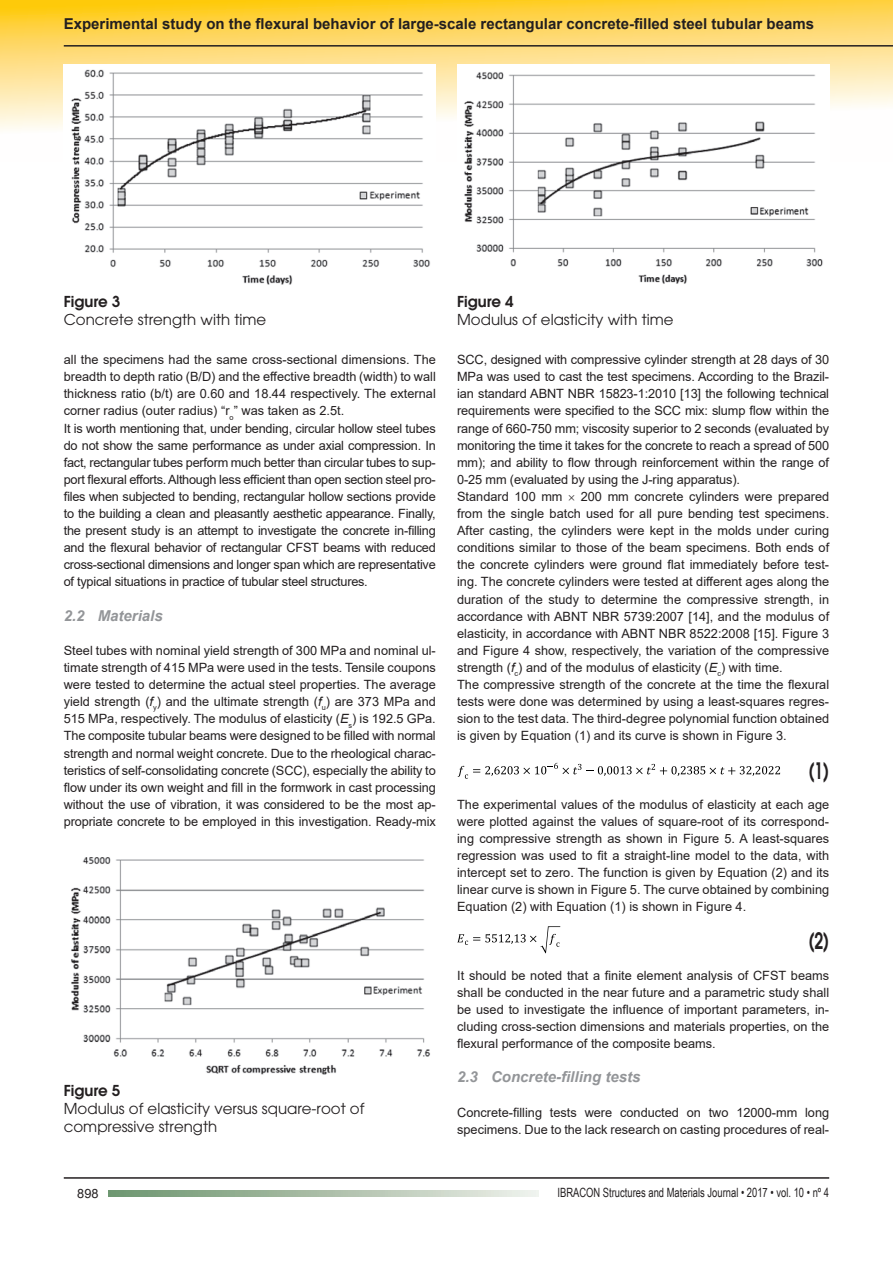
<style>
.page{position:relative;width:893px;height:1263px;background:#fff}
.page>*{position:absolute;margin:0;border:0;box-sizing:border-box;transform-origin:0 0}
.t1{font:600 22.5px "Avant Garde";color:#231f20;scale:.7 1}
.t2{font:15px/18px "Avant Garde";color:#231f20}
.t3{font:700 15px "Arial";color:#231f20}
.t4{font:italic 700 15px "Arial";color:#939598}
.t5{font:600 15px "Avant Garde";color:#231f20}
.t6{font:12.75px/17.1px "Arial";color:#231f20;text-align:justify}
.t7{font:12.75px/17.1px "Arial";letter-spacing:-.02em;color:#231f20}
.t8{font:12.75px "Arial Narrow";color:#231f20;scale:.9 1}
.s1{font-style:italic}
</style>
<div class="page">
<svg style="left:0;top:0;width:893px;height:130px;background:#fedb6f"></svg>
<hr style="left:64px;top:1177px;width:765px;height:2px;background:#231f20">
<hr style="left:64px;top:45px;width:829px;height:2px;background:#231f20">
<svg style="left:108px;top:1190px;width:431px;height:6px;background:#acc0aa"></svg>
<svg style="left:458px;top:763px;width:322px;height:16px"></svg>
<svg style="left:457px;top:926px;width:103px;height:27px"></svg>
<div style="left:64px;top:64px;width:372px;height:261px;background:#fff"></div>
<div style="left:457px;top:64px;width:372px;height:261px;background:#fff"></div>
<img style="left:71px;top:69px;width:359px;height:216px">
<img style="left:464px;top:72px;width:359px;height:212px">
<img style="left:71px;top:857px;width:359px;height:218px">
<p class="t3" style="left:64px;top:13px;width:752px">Experimental study on the flexural behavior of large-scale rectangular concrete-filled steel tubular beams</p>
<p class="t5" style="left:64px;top:292px;width:58px">Figure 3</p>
<p class="t2" style="left:64px;top:311px;width:204px">Concrete strength with time</p>
<p class="t7" style="left:64px;top:351px;width:374px">all the specimens had the same cross-sectional dimensions. The breadth to depth ratio (B/D) and the effective breadth (width) to wall thickness ratio (b/t) are 0.60 and 18.44 respectively. The external corner radius (outer radius) “r<sub>o</sub>” was taken as 2.5t.<br>It is worth mentioning that, under bending, circular hollow steel tubes do not show the same performance as under axial compression. In fact, rectangular tubes perform much better than circular tubes to sup&shy;port flexural efforts. Although less efficient than open section steel pro&shy;files when subjected to bending, rectangular hollow sections provide to the building a clean and pleasantly aesthetic appearance. Finally, the present study is an attempt to investigate the concrete in-filling and the flexural behavior of rectangular CFST beams with reduced cross-sectional dimensions and longer span which are representative of typical situations in practice of tubular steel structures.</p>
<p class="t4" style="left:64px;top:605px;width:101px">2.2 Materials</p>
<p class="t6" style="left:64px;top:642px;width:374px">Steel tubes with nominal yield strength of 300 MPa and nominal ul&shy;timate strength of 415 MPa were used in the tests. Tensile coupons were tested to determine the actual steel properties. The average yield strength (<span class="s1">f</span><sub>y</sub>) and the ultimate strength (<span class="s1">f</span><sub>u</sub>) are 373 MPa and 515 MPa, respectively. The modulus of elasticity (<span class="s1">E</span><sub>s</sub>) is 192.5 GPa.<br>The composite tubular beams were designed to be filled with normal strength and normal weight concrete. Due to the rheological charac&shy;teristics of self-consolidating concrete (SCC), especially the ability to flow under its own weight and fill in the formwork in cast processing without the use of vibration, it was considered to be the most ap&shy;propriate concrete to be employed in this investigation. Ready-mix</p>
<p class="t5" style="left:64px;top:1080px;width:58px">Figure 5</p>
<p class="t2" style="left:64px;top:1099px;width:302px">Modulus of elasticity versus square-root of compressive strength</p>
<p class="t5" style="left:457px;top:292px;width:58px">Figure 4</p>
<p class="t2" style="left:457px;top:311px;width:218px">Modulus of elasticity with time</p>
<p class="t6" style="left:457px;top:351px;width:374px;text-align:left">SCC, designed with compressive cylinder strength at 28 days of 30<br>MPa was used to cast the test specimens. According to the Brazil&shy;ian standard ABNT NBR 15823-1:2010 [13] the following technical requirements were specified to the SCC mix: slump flow within the range of 660-750 mm; viscosity superior to 2 seconds (evaluated by monitoring the time it takes for the concrete to reach a spread of 500 mm); and ability to flow through reinforcement within the range of 0-25 mm (evaluated by using the J-ring apparatus).<br>Standard 100 mm</p>
<p class="t6" style="left:457px;top:488px;width:374px;text-align:left;text-indent:124px">200 mm concrete cylinders were prepared from the single batch used for all pure bending test specimens.<br>After casting, the cylinders were kept in the molds under curing conditions similar to those of the beam specimens. Both ends of the concrete cylinders were ground flat immediately before test&shy;ing. The concrete cylinders were tested at different ages along the duration of the study to determine the compressive strength, in accordance with ABNT NBR 5739:2007 [14], and the modulus of elasticity, in accordance with ABNT NBR 8522:2008 [15]. Figure 3 and Figure 4 show, respectively, the variation of the compressive strength (<span class="s1">f</span><sub>c</sub>) and of the modulus of elasticity (<span class="s1">E</span><sub>c</sub>) with time.<br>The compressive strength of the concrete at the time the flexural tests were done was determined by using a least-squares regres&shy;sion to the test data. The third-degree polynomial function obtained is given by Equation (1) and its curve is shown in Figure 3.</p>
<h1 class="t1" style="left:808px;top:756px;width:31px">(1)</h1>
<p class="t6" style="left:457px;top:796px;width:374px">The experimental values of the modulus of elasticity at each age were plotted against the values of square-root of its correspond&shy;ing compressive strength as shown in Figure 5. A least-squares regression was used to fit a straight-line model to the data, with intercept set to zero. The function is given by Equation (2) and its linear curve is shown in Figure 5. The curve obtained by combining Equation (2) with Equation (1) is shown in Figure 4.</p>
<h1 class="t1" style="left:808px;top:926px;width:31px">(2)</h1>
<p class="t6" style="left:457px;top:967px;width:374px">It should be noted that a finite element analysis of CFST beams shall be conducted in the near future and a parametric study shall be used to investigate the influence of important parameters, in&shy;cluding cross-section dimensions and materials properties, on the flexural performance of the composite beams.</p>
<p class="t4" style="left:457px;top:1067px;width:185px">2.3 Concrete-filling tests</p>
<p class="t6" style="left:457px;top:1103px;width:374px">Concrete-filling tests were conducted on two 12000-mm long specimens. Due to the lack research on casting procedures of real-</p>
<p class="t6" style="left:77px;top:1185px;width:23px">898</p>
<p class="t8" style="left:557px;top:1183px;width:303px">IBRACON Structures and Materials Journal • 2017 • vol. 10 • nº 4</p>
</div>
